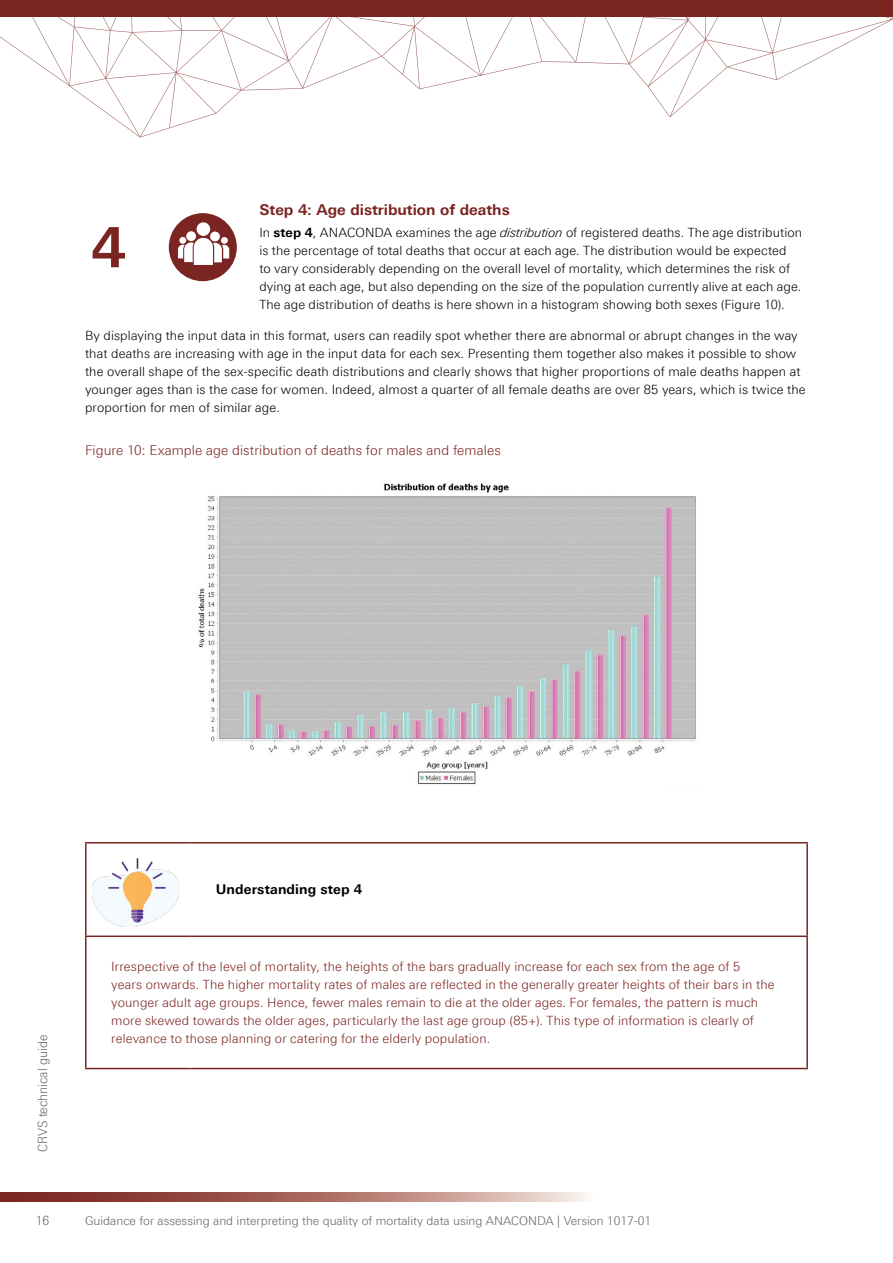
<style>
.page{position:relative;width:893px;height:1263px;background:#fff}
.page>*{position:absolute;margin:0;border:0;box-sizing:border-box;transform-origin:0 0}
.t1{font:700 55.5px "Linotype Univers 630";color:#7b2522}
.t2{font:700 15px "Linotype Univers 630";color:#7b2522}
.t3{font:300 13.5px "Linotype Univers 330";letter-spacing:.005em;color:#7b2522}
.t4{font:700 13.5px "Linotype Univers 630";letter-spacing:.005em;color:#000}
.t5{font:300 12.75px/18px "Linotype Univers 330";letter-spacing:.005em;color:#000}
.t6{font:300 12.75px/18px "Linotype Univers 330";letter-spacing:.01em;color:#7b2522}
.t7{font:300 12.75px "Linotype Univers 330";color:#636466;scale:.95 1}
.t8{font:300 12px "Linotype Univers 330";color:#636466}
.s1{font-family:"Linotype Univers 630";font-weight:700}
.s2{font-family:"Linotype Univers 331 Light It";font-weight:400}
</style>
<div class="page">
<svg style="left:0;top:17px;width:893px;height:120px"></svg>
<svg style="left:0;top:1193px;width:586px;height:8px"></svg>
<div style="left:0;top:0;width:893px;height:17px;background:#7b2522"></div>
<div style="left:169px;top:213px;width:68px;height:68px;background:#7b2522;border-radius:50%"></div>
<div style="left:197px;top:222px;width:13px;height:14px;background:#fff;border-radius:50%"></div>
<div style="left:186px;top:231px;width:10px;height:10px;background:#fff;border-radius:50%"></div>
<div style="left:210px;top:232px;width:10px;height:9px;background:#fff;border-radius:50%"></div>
<svg style="left:178px;top:238px;width:51px;height:27px"></svg>
<img style="left:198px;top:483px;width:498px;height:302px">
<hr style="left:85px;top:843px;width:2px;height:92px;background:#7b2522">
<hr style="left:85px;top:842px;width:105px;height:1px;background:#7b2522">
<hr style="left:190px;top:842px;width:618px;height:1px;background:#7b2522">
<hr style="left:806px;top:843px;width:2px;height:92px;background:#7b2522">
<hr style="left:85px;top:937px;width:2px;height:131px;background:#7b2522">
<hr style="left:85px;top:935px;width:105px;height:2px;background:#7b2522">
<hr style="left:85px;top:1068px;width:105px;height:1px;background:#7b2522">
<hr style="left:190px;top:1068px;width:618px;height:1px;background:#7b2522">
<hr style="left:190px;top:935px;width:618px;height:2px;background:#7b2522">
<hr style="left:806px;top:937px;width:2px;height:131px;background:#7b2522">
<img style="left:93px;top:858px;width:87px;height:69px">
<p class="t2" style="left:259px;top:201px;width:252px">Step 4: Age distribution of deaths</p>
<p class="t5" style="left:259px;top:224px;width:544px">In <span class="s1">step 4</span>, ANACONDA examines the age <span class="s2">distribution</span> of registered deaths. The age distribution is the percentage of total deaths that occur at each age. The distribution would be expected<br>to vary considerably depending on the overall level of mortality, which determines the risk of dying at each age, but also depending on the size of the population currently alive at each age.<br>The age distribution of deaths is here shown in a histogram showing both sexes (Figure 10).</p>
<p class="t5" style="left:85px;top:326px;width:722px">By displaying the input data in this format, users can readily spot whether there are abnormal or abrupt changes in the way that deaths are increasing with age in the input data for each sex. Presenting them together also makes it possible to show the overall shape of the sex-specific death distributions and clearly shows that higher proportions of male deaths happen at younger ages than is the case for women. Indeed, almost a quarter of all female deaths are over 85 years, which is twice the proportion for men of similar age.</p>
<p class="t3" style="left:85px;top:442px;width:417px">Figure 10: Example age distribution of deaths for males and females</p>
<h1 class="t1" style="left:91px;top:214px;width:36px">4</h1>
<p class="t7" style="left:35px;top:1152px;width:125px;rotate:-90deg">CRVS technical guide</p>
<p class="t4" style="left:216px;top:881px;width:148px">Understanding step 4</p>
<p class="t6" style="left:111px;top:957px;width:665px">Irrespective of the level of mortality, the heights of the bars gradually increase for each sex from the age of 5<br>years onwards. The higher mortality rates of males are reflected in the generally greater heights of their bars in the younger adult age groups. Hence, fewer males remain to die at the older ages. For females, the pattern is much more skewed towards the older ages, particularly the last age group (85+). This type of information is clearly of relevance to those planning or catering for the elderly population.</p>
<p class="t7" style="left:36px;top:1213px;width:16px">16</p>
<p class="t8" style="left:85px;top:1213px;width:568px">Guidance for assessing and interpreting the quality of mortality data using ANACONDA | Version 1017-01</p>
</div>
